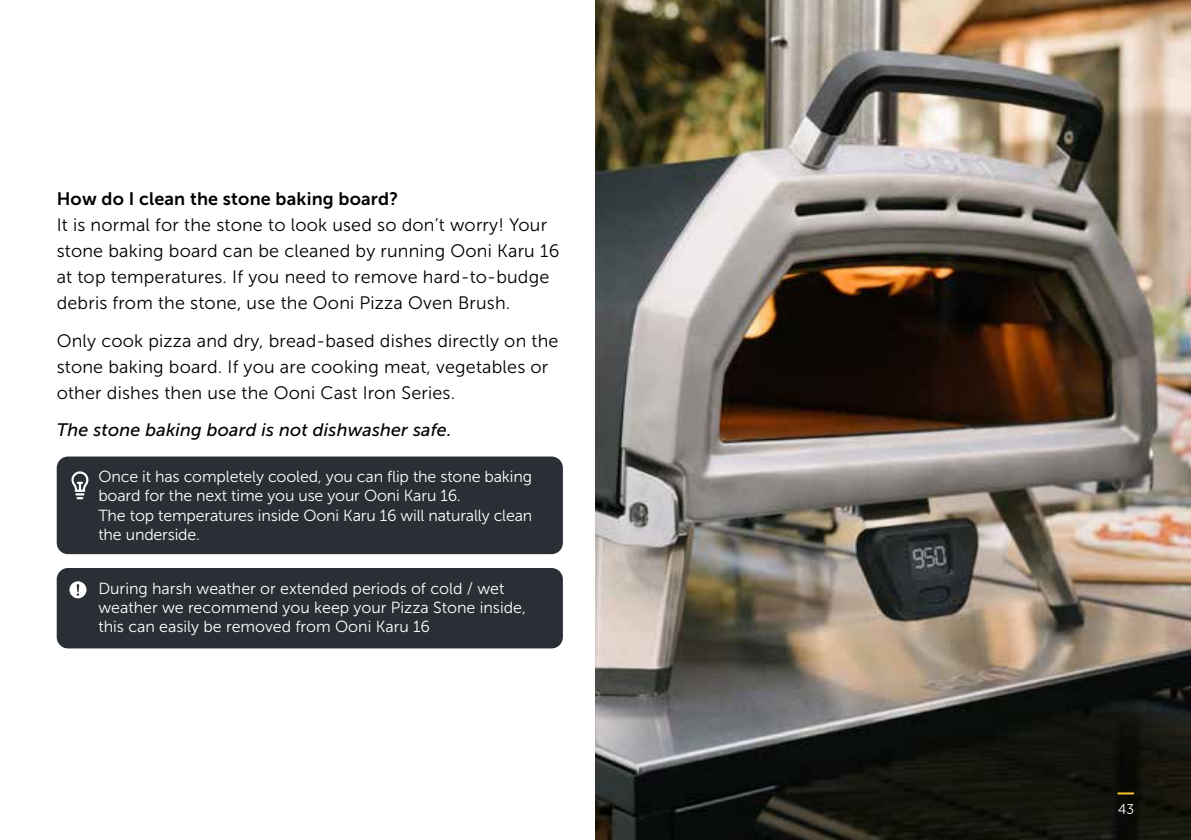
<style>
.page{position:relative;width:1191px;height:840px;background:#fff}
.page>*{position:absolute;margin:0;border:0;box-sizing:border-box;transform-origin:0 0}
.t1{font:18px/26px "Museo Sans 300";letter-spacing:.01em;color:#000}
.t2{font:italic 18px "Museo Sans 500";letter-spacing:.01em;color:#000}
.t3{font:18px "Museo Sans 700";letter-spacing:.01em;color:#000}
.t4{font:16px/19.2px "Museo Sans 300";letter-spacing:-.01em;color:#fff}
.t5{font:14px "Museo Sans Rounded 300";color:#fff}
</style>
<div class="page">
<img style="left:595px;top:0;width:596px;height:839px">
<svg style="left:1118px;top:792px;width:15px;height:2px"></svg>
<div style="left:57px;top:567px;width:506px;height:81px;background:#2a2e35;border-radius:11px"></div>
<svg style="left:69px;top:581px;width:17px;height:17px"></svg>
<div style="left:57px;top:456px;width:506px;height:98px;background:#2a2e35;border-radius:11px"></div>
<svg style="left:71px;top:471px;width:17px;height:28px"></svg>
<p class="t3" style="left:57px;top:189px;width:343px">How do I clean the stone baking board?</p>
<p class="t1" style="left:57px;top:212px;width:504px">It is normal for the stone to look used so don’t worry! Your stone baking board can be cleaned by running Ooni Karu 16 at top temperatures. If you need to remove hard-to-budge debris from the stone, use the Ooni Pizza Oven Brush.</p>
<p class="t1" style="left:57px;top:327px;width:503px">Only cook pizza and dry, bread-based dishes directly on the stone baking board. If you are cooking meat, vegetables or other dishes then use the Ooni Cast Iron Series.</p>
<p class="t2" style="left:57px;top:419px;width:396px">The stone baking board is not dishwasher safe.</p>
<p class="t4" style="left:98px;top:467px;width:435px">Once it has completely cooled, you can flip the stone baking board for the next time you use your Ooni Karu 16.<br>The top temperatures inside Ooni Karu 16 will naturally clean the underside.</p>
<p class="t4" style="left:98px;top:578px;width:429px">During harsh weather or extended periods of cold / wet weather we recommend you keep your Pizza Stone inside, this can easily be removed from Ooni Karu 16</p>
<p class="t5" style="left:1118px;top:801px;width:17px">43</p>
</div>
